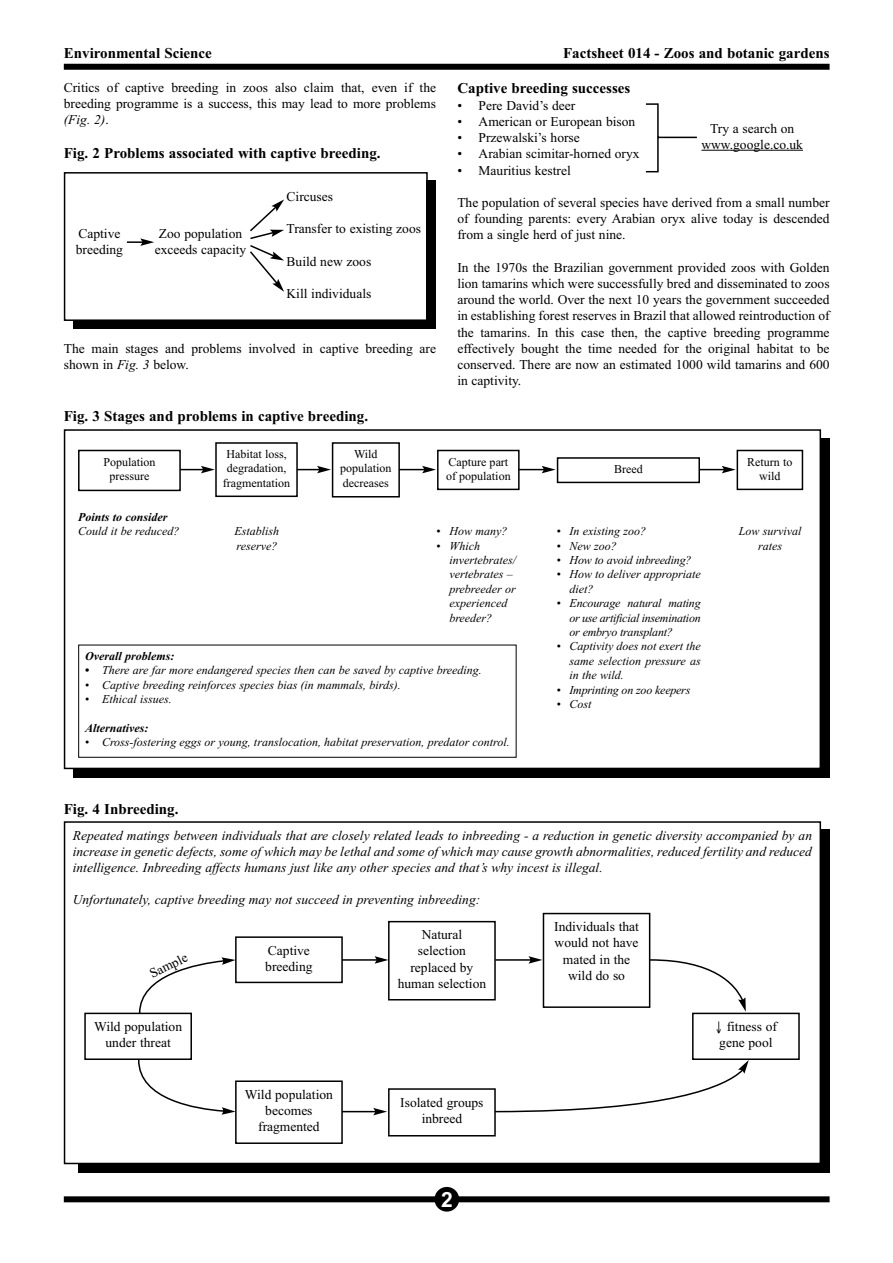
<style>
.page{position:relative;width:893px;height:1263px;background:#fff}
.page>*{position:absolute;margin:0;border:0;box-sizing:border-box;transform-origin:0 0}
.t1{font:700 21px "Arial";color:#fff}
.t2{font:700 15px "Times New Roman";color:#000}
.t3{font:13.5px/16.2px "Times New Roman";color:#000;text-align:center}
.t4{font:italic 13.5px/16.2px "Times New Roman";color:#000;text-align:justify}
.t5{font:italic 12px/14.4px "Times New Roman";color:#000}
.t6{font:12px/14.4px "Times New Roman";color:#000;text-align:center}
.t7{font:italic 700 12px "Times New Roman";color:#000}
.t8{font:italic 12px "Times New Roman";letter-spacing:-.02em;color:#000}
.s1{font-style:italic}
.s2{font-weight:700}
</style>
<div class="page">
<div style="left:78px;top:829px;width:751px;height:344px;background:#000"></div>
<div style="left:73px;top:438px;width:756px;height:339px;background:#000"></div>
<div style="left:74px;top:180px;width:362px;height:149px;background:#000"></div>
<div style="left:65px;top:174px;width:361px;height:145px;background:#fff"></div>
<div style="left:64px;top:172px;width:364px;height:149px;border:2px solid #000"></div>
<svg style="left:127px;top:238px;width:27px;height:8px"></svg>
<svg style="left:250px;top:199px;width:34px;height:93px"></svg>
<div style="left:64px;top:1196px;width:765px;height:6px;background:#000"></div>
<div style="left:434px;top:1187px;width:25px;height:25px;background:#000;border-radius:50%"></div>
<div style="left:64px;top:64px;width:765px;height:6px;background:#000"></div>
<div style="left:65px;top:431px;width:754px;height:337px;background:#fff"></div>
<div style="left:64px;top:429px;width:757px;height:340px;border:2px solid #000"></div>
<div style="left:78px;top:645px;width:438px;height:113px;border:1px solid #000"></div>
<div style="left:78px;top:450px;width:103px;height:41px;border:2px solid #000"></div>
<div style="left:215px;top:442px;width:83px;height:55px;border:2px solid #000"></div>
<div style="left:332px;top:442px;width:68px;height:56px;border:2px solid #000"></div>
<svg style="left:179px;top:449px;width:625px;height:42px"></svg>
<div style="left:65px;top:823px;width:754px;height:340px;background:#fff"></div>
<div style="left:64px;top:821px;width:757px;height:343px;border:2px solid #000"></div>
<svg style="left:138px;top:957px;width:97px;height:56px"></svg>
<hr style="left:342px;top:959px;width:35px;height:2px;background:#000">
<svg style="left:374px;top:956px;width:14px;height:8px"></svg>
<hr style="left:495px;top:959px;width:36px;height:2px;background:#000">
<svg style="left:528px;top:956px;width:14px;height:8px"></svg>
<hr style="left:342px;top:1111px;width:34px;height:1px;background:#000">
<svg style="left:373px;top:1108px;width:14px;height:7px"></svg>
<svg style="left:495px;top:1061px;width:253px;height:52px"></svg>
<svg style="left:138px;top:1060px;width:97px;height:55px"></svg>
<div style="left:84px;top:1013px;width:108px;height:47px;border:2px solid #000"></div>
<div style="left:235px;top:936px;width:108px;height:47px;border:2px solid #000"></div>
<div style="left:235px;top:1080px;width:108px;height:64px;border:2px solid #000"></div>
<div style="left:388px;top:921px;width:107px;height:80px;border:2px solid #000"></div>
<div style="left:388px;top:1088px;width:107px;height:49px;border:2px solid #000"></div>
<div style="left:542px;top:913px;width:108px;height:95px;border:2px solid #000"></div>
<svg style="left:644px;top:103px;width:156px;height:958px"></svg>
<svg style="left:701px;top:150px;width:28px;height:1px"></svg>
<hr style="left:729px;top:150px;width:74px;height:1px;background:#000">
<p class="t2" style="left:64px;top:48px;width:150px">Environmental Science</p>
<p class="t2" style="left:563px;top:48px;width:268px">Factsheet 014 - Zoos and botanic gardens</p>
<p class="t3" style="left:64px;top:81px;width:374px;text-align:justify">Critics of captive breeding in zoos also claim that, even if the breeding programme is a success, this may lead to more problems <span class="s1">(Fig. 2)</span>.</p>
<p class="t2" style="left:64px;top:148px;width:318px">Fig. 2 Problems associated with captive breeding.</p>
<p class="t3" style="left:76px;top:227px;width:49px;text-align:left">Captive breeding</p>
<p class="t3" style="left:155px;top:227px;width:93px">Zoo population exceeds capacity</p>
<p class="t3" style="left:286px;top:190px;width:48px">Circuses</p>
<p class="t3" style="left:286px;top:222px;width:136px">Transfer to existing zoos</p>
<p class="t3" style="left:286px;top:254px;width:86px">Build new zoos</p>
<p class="t3" style="left:286px;top:287px;width:86px">Kill individuals</p>
<p class="t3" style="left:64px;top:342px;width:374px;text-align:left">The main stages and problems involved in captive breeding are shown in <span class="s1">Fig. 3</span> below.</p>
<p class="t2" style="left:64px;top:411px;width:306px">Fig. 3 Stages and problems in captive breeding.</p>
<p class="t2" style="left:457px;top:83px;width:174px">Captive breeding successes</p>
<p class="t3" style="left:457px;top:99px;width:119px">• Pere David’s deer</p>
<p class="t3" style="left:457px;top:115px;width:179px">• American or European bison</p>
<p class="t3" style="left:457px;top:131px;width:124px">• Przewalski’s horse</p>
<p class="t3" style="left:457px;top:147px;width:184px">• Arabian scimitar-horned oryx</p>
<p class="t3" style="left:457px;top:163px;width:115px">• Mauritius kestrel</p>
<p class="t3" style="left:457px;top:196px;width:374px;text-align:justify">The population of several species have derived from a small number of founding parents: every Arabian oryx alive today is descended from a single herd of just nine.</p>
<p class="t3" style="left:457px;top:261px;width:374px;text-align:justify">In the 1970s the Brazilian government provided zoos with Golden lion tamarins which were successfully bred and disseminated to zoos around the world. Over the next 10 years the government succeeded in establishing forest reserves in Brazil that allowed reintroduction of the tamarins. In this case then, the captive breeding programme effectively bought the time needed for the original habitat to be conserved. There are now an estimated 1000 wild tamarins and 600 in captivity.</p>
<p class="t3" style="left:701px;top:121px;width:103px">Try a search on www.google.co.uk</p>
<p class="t6" style="left:103px;top:455px;width:54px">Population pressure</p>
<p class="t6" style="left:223px;top:448px;width:69px">Habitat loss, degradation, fragmentation</p>
<p class="t6" style="left:340px;top:448px;width:53px">Wild population decreases</p>
<p class="t6" style="left:446px;top:455px;width:66px;text-align:left">Capture part of population</p>
<p class="t6" style="left:614px;top:463px;width:30px">Breed</p>
<p class="t6" style="left:747px;top:455px;width:47px">Return to wild</p>
<p class="t7" style="left:78px;top:513px;width:91px">Points to consider</p>
<p class="t5" style="left:78px;top:525px;width:103px">Could it be reduced?</p>
<p class="t5" style="left:234px;top:525px;width:46px">Establish reserve?</p>
<p class="t5" style="left:436px;top:525px;width:72px">• How many?</p>
<p class="t5" style="left:449px;top:539px;width:68px;text-indent:-13px">• Which invertebrates/ vertebrates – prebreeder or experienced breeder?</p>
<p class="t7" style="left:85px;top:652px;width:91px">Overall problems:</p>
<p class="t5" style="left:85px;top:664px;width:398px"><span class="s2">•</span> There are far more endangered species then can be saved by captive breeding.</p>
<p class="t5" style="left:85px;top:678px;width:317px">• Captive breeding reinforces species bias (in mammals, birds).</p>
<p class="t5" style="left:85px;top:693px;width:88px">• Ethical issues.</p>
<p class="t7" style="left:85px;top:724px;width:65px">Alternatives:</p>
<p class="t5" style="left:85px;top:736px;width:426px">• Cross-fostering eggs or young, translocation, habitat preservation, predator control.</p>
<p class="t2" style="left:64px;top:804px;width:116px">Fig. 4 Inbreeding.</p>
<p class="t5" style="left:556px;top:525px;width:91px">• In existing zoo?</p>
<p class="t5" style="left:556px;top:539px;width:62px">• New zoo?</p>
<p class="t5" style="left:556px;top:554px;width:136px">• How to avoid inbreeding?</p>
<p class="t5" style="left:569px;top:568px;width:133px;text-indent:-13px">• How to deliver appropriate diet?</p>
<p class="t5" style="left:569px;top:597px;width:133px;text-align:justify;text-indent:-13px">• Encourage natural mating or use artificial insemination or embryo transplant?</p>
<p class="t5" style="left:569px;top:640px;width:133px;text-align:justify;text-indent:-13px">• Captivity does not exert the same selection pressure as in the wild.</p>
<p class="t8" style="left:556px;top:685px;width:135px">• Imprinting on zoo keepers</p>
<p class="t5" style="left:556px;top:698px;width:36px">• Cost</p>
<p class="t5" style="left:738px;top:525px;width:64px;text-align:center">Low survival rates</p>
<p class="t4" style="left:73px;top:828px;width:740px">Repeated matings between individuals that are closely related leads to inbreeding - a reduction in genetic diversity accompanied by an increase in genetic defects, some of which may be lethal and some of which may cause growth abnormalities, reduced fertility and reduced intelligence. Inbreeding affects humans just like any other species and that’s why incest is illegal.</p>
<p class="t4" style="left:73px;top:893px;width:409px">Unfortunately, captive breeding may not succeed in preventing inbreeding:</p>
<p class="t3" style="left:147px;top:968px;width:42px;rotate:-26deg">Sample</p>
<p class="t3" style="left:94px;top:1020px;width:89px">Wild population under threat</p>
<p class="t3" style="left:265px;top:943px;width:49px;text-align:left">Captive breeding</p>
<p class="t3" style="left:245px;top:1088px;width:89px">Wild population becomes fragmented</p>
<p class="t3" style="left:397px;top:928px;width:90px">Natural selection replaced by human selection</p>
<p class="t3" style="left:400px;top:1095px;width:85px">Isolated groups inbreed</p>
<h1 class="t1" style="left:441px;top:1192px;width:13px">2</h1>
<p class="t3" style="left:554px;top:920px;width:86px">Individuals that would not have mated in the wild do so</p>
<p class="t3" style="left:714px;top:1020px;width:64px">↓ fitness of gene pool</p>
</div>
